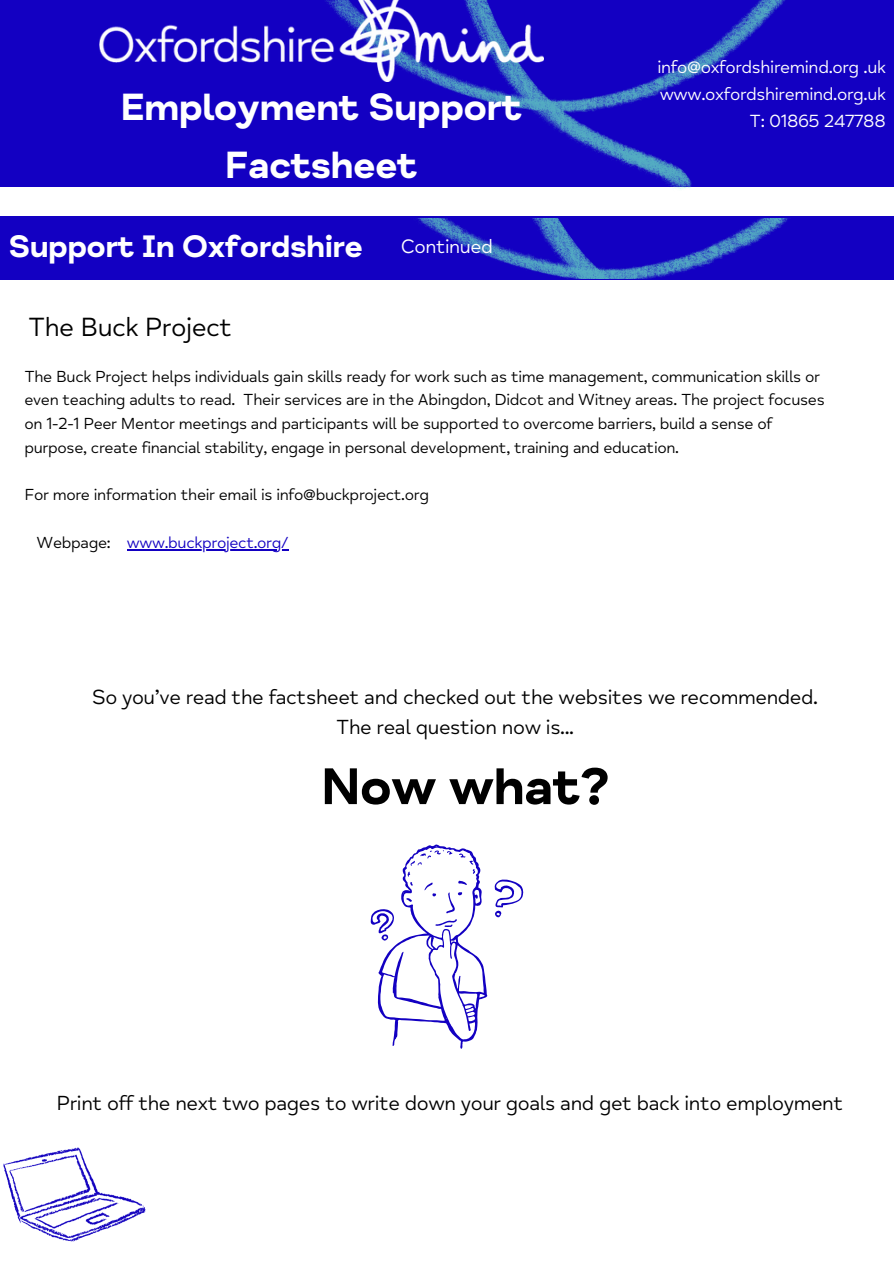
<style>
.page{position:relative;width:894px;height:1264px;background:#fff}
.page>*{position:absolute;margin:0;border:0;box-sizing:border-box;transform-origin:0 0}
.t1{font:700 52.65px "Mind Meridian";letter-spacing:-.02em;color:#000}
.t2{font:700 38.85px "Mind Meridian";letter-spacing:-.02em;color:#fff}
.t3{font:700 31.8px "Mind Meridian";letter-spacing:-.02em;color:#fff}
.t4{font:27px "Mind Meridian";letter-spacing:-.02em;color:#000}
.t5{font:20.85px/30.3px "Mind Meridian";letter-spacing:-.02em;color:#000;text-align:center}
.t6{font:19.8px "Mind Meridian";letter-spacing:-.02em;color:#fff}
.t7{font:18px "Mind Meridian";letter-spacing:-.02em;color:#fff}
.t8{font:16.35px/23.7px "Mind Meridian";letter-spacing:-.02em;color:#000}
.t9{font:16.35px "Mind Meridian";letter-spacing:-.02em;color:#1300c2}
</style>
<div class="page">
<div style="left:0;top:0;width:893px;height:187px;background:#1300c2"></div>
<img style="left:431px;top:0;width:354px;height:189px">
<img style="left:99px;top:0;width:444px;height:82px">
<div style="left:0;top:217px;width:893px;height:63px;background:#1300c2"></div>
<img style="left:417px;top:218px;width:373px;height:61px">
<svg style="left:370px;top:844px;width:153px;height:204px"></svg>
<img style="left:3px;top:1147px;width:143px;height:95px">
<hr style="left:127px;top:549px;width:161px;height:1px;background:#1300c2">
<h5 class="t2" style="left:120px;top:84px;width:403px">Employment Support</h5>
<h5 class="t2" style="left:225px;top:141px;width:194px">Factsheet</h5>
<p class="t3" style="left:8px;top:228px;width:356px">Support In Oxfordshire</p>
<p class="t6" style="left:401px;top:235px;width:93px">Continued</p>
<p class="t7" style="left:657px;top:56px;width:230px">info@oxfordshiremind.org .uk</p>
<h2 class="t7" style="left:659px;top:83px;width:227px">www.oxfordshiremind.org.uk</h2>
<p class="t7" style="left:749px;top:110px;width:138px">T: 01865 247788</p>
<p class="t4" style="left:28px;top:311px;width:205px">The Buck Project</p>
<p class="t8" style="left:24px;top:365px;width:801px">The Buck Project helps individuals gain skills ready for work such as time management, communication skills or even teaching adults to read. Their services are in the Abingdon, Didcot and Witney areas. The project focuses on 1-2-1 Peer Mentor meetings and participants will be supported to overcome barriers, build a sense of purpose, create financial stability, engage in personal development, training and education.</p>
<p class="t8" style="left:24px;top:483px;width:406px">For more information their email is info@buckproject.org</p>
<h1 class="t8" style="left:37px;top:531px;width:76px">Webpage:</h1>
<h5 class="t9" style="left:127px;top:532px;width:163px">www.buckproject.org/</h5>
<h3 class="t5" style="left:92px;top:682px;width:727px">So you’ve read the factsheet and checked out the websites we recommended.<br>The real question now is...</h3>
<h4 class="t1" style="left:321px;top:755px;width:291px">Now what?</h4>
<p class="t5" style="left:57px;top:1088px;width:788px">Print off the next two pages to write down your goals and get back into employment</p>
</div>
